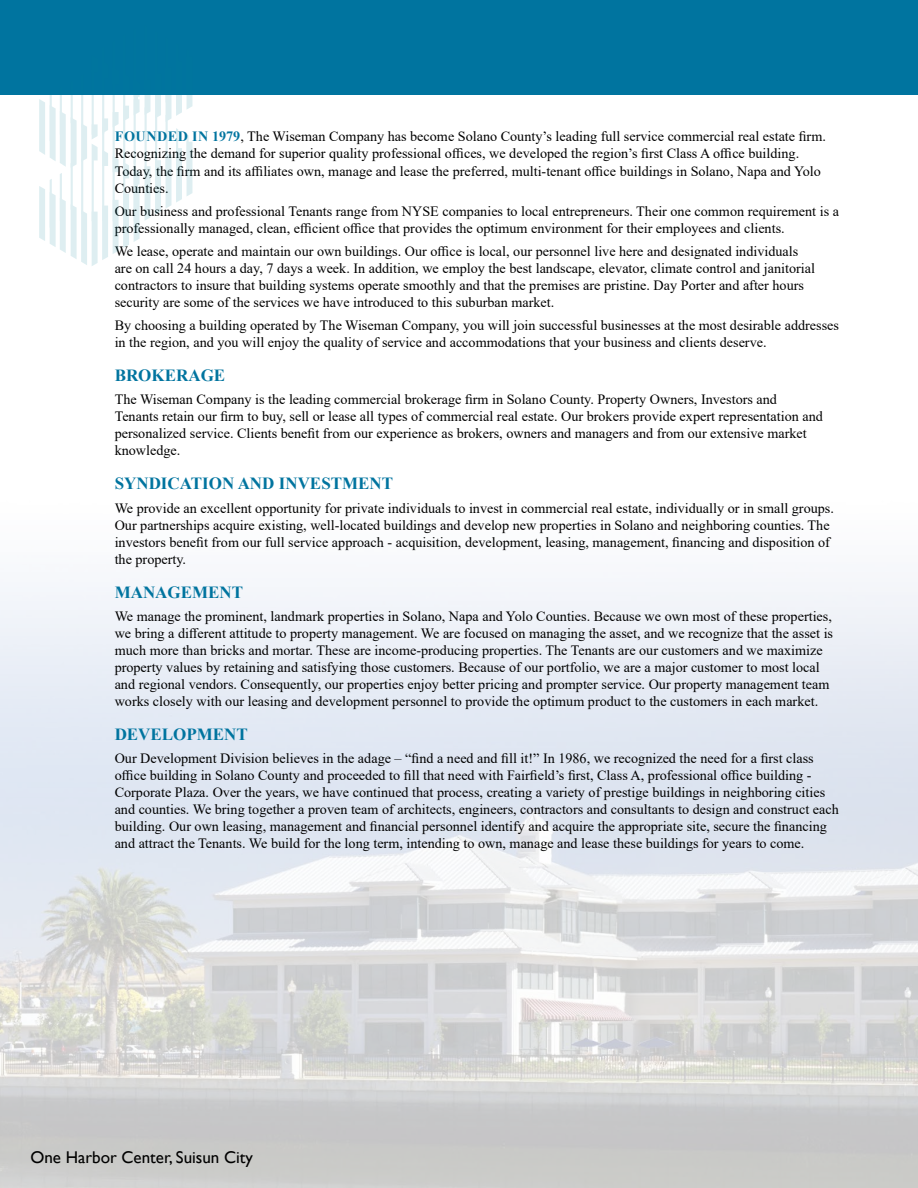
<style>
.page{position:relative;width:918px;height:1188px;background:#fff}
.page>*{position:absolute;margin:0;border:0;box-sizing:border-box;transform-origin:0 0}
.t1{font:700 16.95px "Times New Roman";color:#00749f}
.t2{font:16.95px "Gill Sans";color:#000}
.t3{font:14.1px/17px "Times New Roman";color:#000}
.s1{font-weight:700;color:#00749f}
</style>
<div class="page">
<div style="left:0;top:0;width:918px;height:94px;background:#00749f"></div>
<img style="left:0;top:582px;width:918px;height:606px">
<svg style="left:39px;top:94px;width:154px;height:172px"></svg>
<p class="t3" style="left:115px;top:128px;width:713px"><span class="s1">FOUNDED IN 1979</span>, The Wiseman Company has become Solano County’s leading full service commercial real estate firm.<br>Recognizing the demand for superior quality professional offices, we developed the region’s first Class A office building.<br>Today, the firm and its affiliates own, manage and lease the preferred, multi-tenant office buildings in Solano, Napa and Yolo Counties.</p>
<p class="t3" style="left:115px;top:202px;width:726px">Our business and professional Tenants range from NYSE companies to local entrepreneurs. Their one common requirement is a professionally managed, clean, efficient office that provides the optimum environment for their employees and clients.</p>
<p class="t3" style="left:115px;top:242px;width:702px">We lease, operate and maintain our own buildings. Our office is local, our personnel live here and designated individuals are on call 24 hours a day, 7 days a week. In addition, we employ the best landscape, elevator, climate control and janitorial contractors to insure that building systems operate smoothly and that the premises are pristine. Day Porter and after hours security are some of the services we have introduced to this suburban market.</p>
<p class="t3" style="left:115px;top:316px;width:726px">By choosing a building operated by The Wiseman Company, you will join successful businesses at the most desirable addresses in the region, and you will enjoy the quality of service and accommodations that your business and clients deserve.</p>
<p class="t1" style="left:115px;top:363px;width:112px">BROKERAGE</p>
<p class="t3" style="left:115px;top:391px;width:710px">The Wiseman Company is the leading commercial brokerage firm in Solano County. Property Owners, Investors and Tenants retain our firm to buy, sell or lease all types of commercial real estate. Our brokers provide expert representation and personalized service. Clients benefit from our experience as brokers, owners and managers and from our extensive market knowledge.</p>
<p class="t1" style="left:115px;top:471px;width:280px">SYNDICATION AND INVESTMENT</p>
<p class="t3" style="left:115px;top:499px;width:721px">We provide an excellent opportunity for private individuals to invest in commercial real estate, individually or in small groups.<br>Our partnerships acquire existing, well-located buildings and develop new properties in Solano and neighboring counties. The investors benefit from our full service approach - acquisition, development, leasing, management, financing and disposition of the property.</p>
<p class="t1" style="left:115px;top:580px;width:130px">MANAGEMENT</p>
<p class="t3" style="left:115px;top:607px;width:720px">We manage the prominent, landmark properties in Solano, Napa and Yolo Counties. Because we own most of these properties, we bring a different attitude to property management. We are focused on managing the asset, and we recognize that the asset is much more than bricks and mortar. These are income-producing properties. The Tenants are our customers and we maximize property values by retaining and satisfying those customers. Because of our portfolio, we are a major customer to most local and regional vendors. Consequently, our properties enjoy better pricing and prompter service. Our property management team works closely with our leasing and development personnel to provide the optimum product to the customers in each market.</p>
<p class="t1" style="left:115px;top:722px;width:135px">DEVELOPMENT</p>
<p class="t3" style="left:115px;top:750px;width:726px">Our Development Division believes in the adage – “find a need and fill it!” In 1986, we recognized the need for a first class office building in Solano County and proceeded to fill that need with Fairfield’s first, Class A, professional office building - Corporate Plaza. Over the years, we have continued that process, creating a variety of prestige buildings in neighboring cities and counties. We bring together a proven team of architects, engineers, contractors and consultants to design and construct each building. Our own leasing, management and financial personnel identify and acquire the appropriate site, secure the financing and attract the Tenants. We build for the long term, intending to own, manage and lease these buildings for years to come.</p>
<p class="t2" style="left:30px;top:1147px;width:224px">One Harbor Center, Suisun City</p>
</div>
